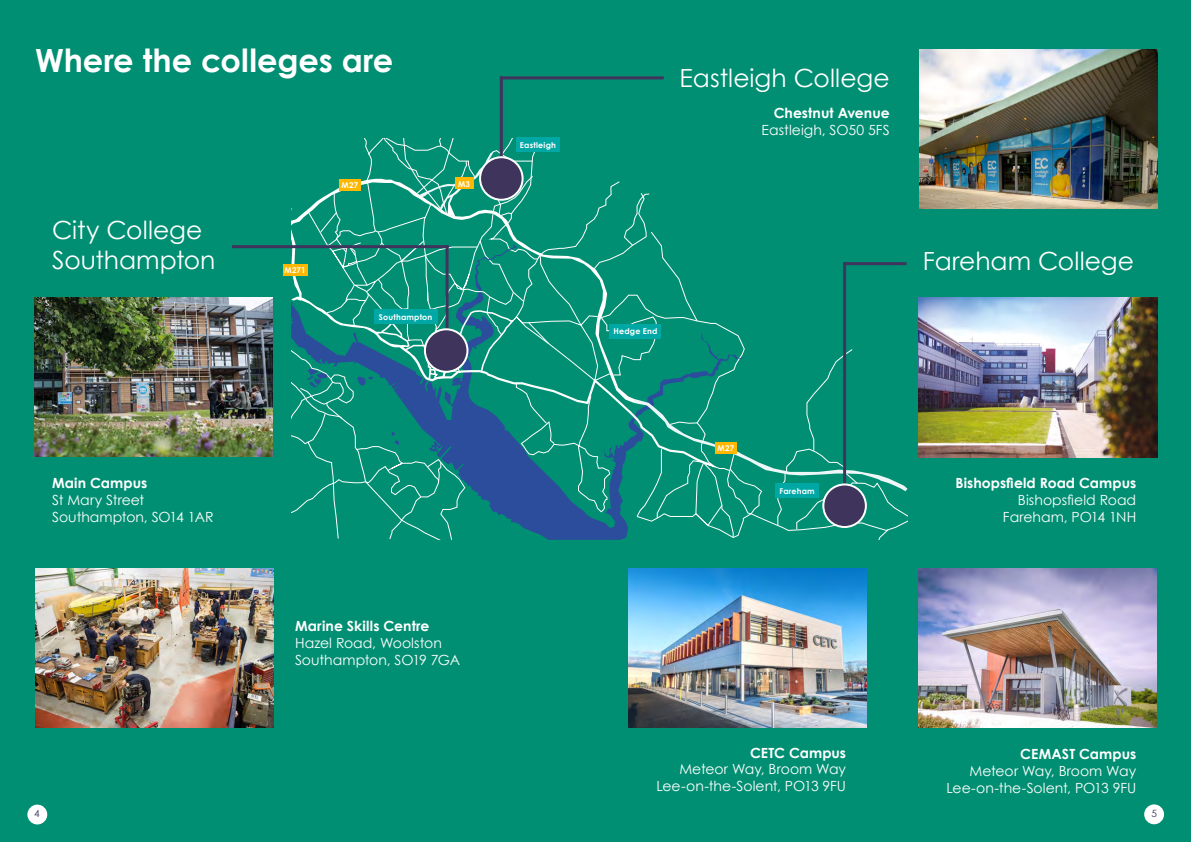
<style>
.page{position:relative;width:1191px;height:842px;background:#008f72}
.page>*{position:absolute;margin:0;border:0;box-sizing:border-box;transform-origin:0 0}
.t1{font:700 32px "Century Gothic";color:#fff}
.t2{font:25px/30px "Century Gothic";color:#fff}
.t3{font:14px/16.8px "Century Gothic";color:#fff;text-align:right}
.t4{font:700 14px "Century Gothic";letter-spacing:.005em;color:#fff}
.t5{font:10px "Century Gothic";color:#3e345c}
.t6{font:700 8px "Century Gothic";letter-spacing:.02em;color:#fff}
</style>
<div class="page">
<img style="left:35px;top:298px;width:238px;height:158px">
<svg style="left:292px;top:139px;width:615px;height:401px"></svg>
<img style="left:35px;top:569px;width:238px;height:158px">
<hr style="left:500px;top:76px;width:3px;height:102px;background:#3e345c">
<hr style="left:445px;top:245px;width:3px;height:94px;background:#3e345c">
<hr style="left:232px;top:245px;width:216px;height:3px;background:#3e345c">
<div style="left:425px;top:329px;width:42px;height:43px;background:#3e345c;border-radius:50%"></div>
<div style="left:424px;top:328px;width:44px;height:45px;border:2px solid #fff;border-radius:50%"></div>
<div style="left:480px;top:157px;width:42px;height:43px;background:#3e345c;border-radius:50%"></div>
<div style="left:479px;top:156px;width:44px;height:45px;border:2px solid #fff;border-radius:50%"></div>
<div style="left:27px;top:805px;width:20px;height:19px;background:#fff;border-radius:50%"></div>
<img style="left:918px;top:568px;width:238px;height:159px">
<img style="left:628px;top:568px;width:239px;height:159px">
<img style="left:918px;top:298px;width:239px;height:159px">
<img style="left:919px;top:50px;width:238px;height:158px">
<hr style="left:843px;top:262px;width:3px;height:221px;background:#3e345c">
<hr style="left:843px;top:262px;width:63px;height:3px;background:#3e345c">
<hr style="left:500px;top:76px;width:163px;height:3px;background:#3e345c">
<div style="left:823px;top:484px;width:43px;height:43px;background:#3e345c;border-radius:50%"></div>
<div style="left:822px;top:483px;width:45px;height:45px;border:2px solid #fff;border-radius:50%"></div>
<div style="left:1144px;top:804px;width:20px;height:20px;background:#fff;border-radius:50%"></div>
<div style="left:267px;top:171px;width:31px;height:37px;background:#008f72"></div>
<div style="left:339px;top:179px;width:21px;height:12px;background:#ffb700"></div>
<div style="left:715px;top:442px;width:21px;height:12px;background:#ffb700"></div>
<div style="left:455px;top:178px;width:19px;height:11px;background:#ffb700"></div>
<div style="left:283px;top:264px;width:24px;height:11px;background:#ffb700"></div>
<div style="left:775px;top:483px;width:43px;height:15px;background:#00a8a5"></div>
<div style="left:374px;top:309px;width:63px;height:15px;background:#00a8a5"></div>
<div style="left:516px;top:137px;width:44px;height:15px;background:#00a8a5"></div>
<div style="left:609px;top:324px;width:52px;height:15px;background:#00a8a5"></div>
<h1 class="t1" style="left:35px;top:36px;width:360px">Where the colleges are</h1>
<h2 class="t2" style="left:52px;top:215px;width:165px">City College<br>Southampton</h2>
<p class="t6" style="left:284px;top:264px;width:23px">M271</p>
<p class="t6" style="left:341px;top:179px;width:18px">M27</p>
<p class="t6" style="left:458px;top:178px;width:13px">M3</p>
<p class="t6" style="left:379px;top:311px;width:55px">Southampton</p>
<p class="t6" style="left:520px;top:139px;width:38px">Eastleigh</p>
<p class="t4" style="left:52px;top:473px;width:97px">Main Campus</p>
<p class="t3" style="left:52px;top:491px;width:163px;text-align:left">St Mary Street<br>Southampton, SO14 1AR</p>
<p class="t5" style="left:34px;top:807px;width:7px">4</p>
<p class="t4" style="left:295px;top:615px;width:136px">Marine Skills Centre</p>
<p class="t3" style="left:295px;top:634px;width:166px;text-align:left">Hazel Road, Woolston<br>Southampton, SO19 7GA</p>
<h2 class="t2" style="left:679px;top:63px;width:212px">Eastleigh College</h2>
<p class="t4" style="left:774px;top:103px;width:117px">Chestnut Avenue</p>
<p class="t3" style="left:761px;top:121px;width:130px">Eastleigh, SO50 5FS</p>
<p class="t6" style="left:613px;top:325px;width:45px">Hedge End</p>
<p class="t6" style="left:717px;top:442px;width:18px">M27</p>
<p class="t6" style="left:779px;top:485px;width:37px">Fareham</p>
<h2 class="t2" style="left:922px;top:245px;width:213px">Fareham College</h2>
<p class="t4" style="left:955px;top:473px;width:182px">Bishopsfield Road Campus</p>
<p class="t3" style="left:1003px;top:491px;width:135px">Bishopsfield Road<br>Fareham, PO14 1NH</p>
<p class="t4" style="left:750px;top:742px;width:97px">CETC Campus</p>
<p class="t3" style="left:656px;top:761px;width:191px">Meteor Way, Broom Way<br>Lee-on-the-Solent, PO13 9FU</p>
<p class="t4" style="left:1020px;top:743px;width:117px">CEMAST Campus</p>
<p class="t3" style="left:946px;top:762px;width:191px">Meteor Way, Broom Way<br>Lee-on-the-Solent, PO13 9FU</p>
<p class="t5" style="left:1151px;top:807px;width:7px">5</p>
</div>
